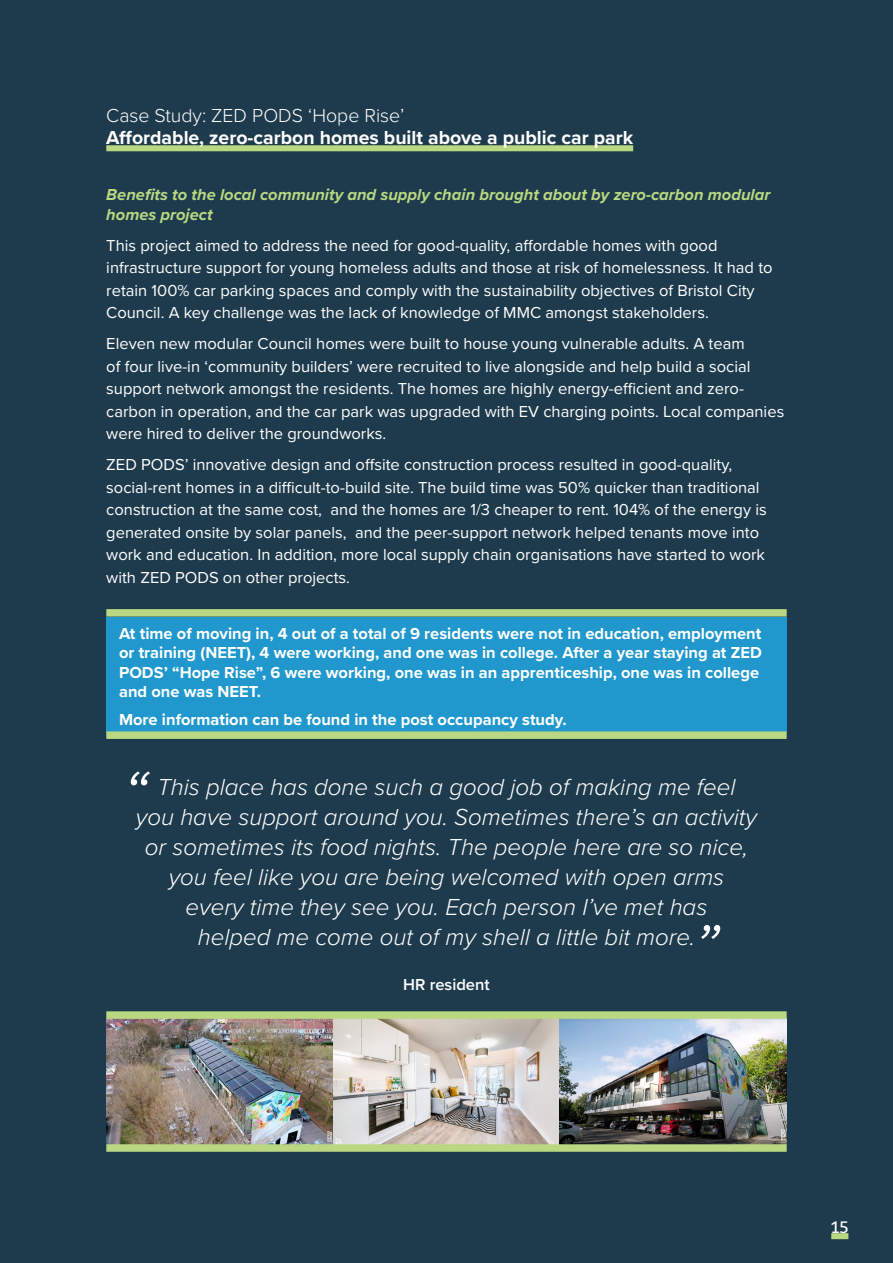
<style>
.page{position:relative;width:893px;height:1263px;background:#1e3b4d}
.page>*{position:absolute;margin:0;border:0;box-sizing:border-box;transform-origin:0 0}
.Case_Study_Quote_Mar{font:italic 300 72px "Proxima Nova";color:#fff}
.Case_Study_-_Quotati{font:italic 300 24px/30px "Proxima Nova";color:#fff;text-align:center}
.Case_Study_Heading{font:700 19.5px/22.5px "Proxima Nova";color:#fff}
.Body_Text_-_White{font:16.5px/22.5px "Proxima Nova";color:#fff}
.Case_Study_Key_Stats{font:700 16.5px/19.5px "Proxima Nova";color:#fff}
.Case_Study_Strap_Lin{font:italic 700 16.5px/19.5px "Proxima Nova";color:#b9d881}
.Case_Study_-_Quotee{font:600 16.5px "Proxima Nova";color:#fff}
.t1{font:16.5px "Bitter";color:#fff}
.s1{font-weight:300}
</style>
<div class="page">
<div style="left:831px;top:1233px;width:17px;height:6px;background:#b9d881"></div>
<img style="left:106px;top:1019px;width:681px;height:125px">
<div style="left:106px;top:145px;width:527px;height:6px;background:#b9d881"></div>
<div style="left:106px;top:617px;width:681px;height:88px;background:#2098cd"></div>
<div style="left:106px;top:704px;width:681px;height:29px;background:#2098cd"></div>
<div style="left:106px;top:609px;width:681px;height:8px;background:#b9d881"></div>
<div style="left:106px;top:731px;width:681px;height:8px;background:#b9d881"></div>
<div style="left:106px;top:1011px;width:681px;height:8px;background:#b9d881"></div>
<div style="left:106px;top:1144px;width:681px;height:8px;background:#b9d881"></div>
<p class="Case_Study_Heading" style="left:106px;top:104px;width:528px"><span class="s1">Case Study: ZED PODS ‘Hope Rise’<br></span>Affordable, zero-carbon homes built above a public car park</p>
<p class="Case_Study_Strap_Lin" style="left:106px;top:185px;width:665px">Benefits to the local community and supply chain brought about by zero-carbon modular homes project</p>
<p class="Body_Text_-_White" style="left:106px;top:233px;width:668px">This project aimed to address the need for good-quality, affordable homes with good infrastructure support for young homeless adults and those at risk of homelessness. It had to retain 100% car parking spaces and comply with the sustainability objectives of Bristol City Council. A key challenge was the lack of knowledge of MMC amongst stakeholders.</p>
<p class="Body_Text_-_White" style="left:106px;top:332px;width:679px">Eleven new modular Council homes were built to house young vulnerable adults. A team<br>of four live-in ‘community builders’ were recruited to live alongside and help build a social support network amongst the residents. The homes are highly energy-efficient and zero&shy;carbon in operation, and the car park was upgraded with EV charging points. Local companies were hired to deliver the groundworks.</p>
<p class="Body_Text_-_White" style="left:106px;top:453px;width:662px">ZED PODS’ innovative design and offsite construction process resulted in good-quality, social-rent homes in a difficult-to-build site. The build time was 50% quicker than traditional construction at the same cost, and the homes are 1/3 cheaper to rent. 104% of the energy is generated onsite by solar panels, and the peer-support network helped tenants move into work and education. In addition, more local supply chain organisations have started to work with ZED PODS on other projects.</p>
<p class="Case_Study_Key_Stats" style="left:119px;top:623px;width:644px">At time of moving in, 4 out of a total of 9 residents were not in education, employment or training (NEET), 4 were working, and one was in college. After a year staying at ZED PODS’ “Hope Rise”, 6 were working, one was in an apprenticeship, one was in college and one was NEET.</p>
<p class="Case_Study_Key_Stats" style="left:119px;top:710px;width:449px">More information can be found in the post occupancy study.</p>
<p class="Case_Study_Quote_Mar" style="left:122px;top:742px;width:27px">“</p>
<p class="Case_Study_-_Quotati" style="left:136px;top:770px;width:623px">This place has done such a good job of making me feel you have support around you. Sometimes there’s an activity or sometimes its food nights. The people here are so nice, you feel like you are being welcomed with open arms<br>every time they see you. Each person I’ve met has<br>helped me come out of my shell a little bit more.</p>
<p class="Case_Study_-_Quotee" style="left:403px;top:972px;width:88px">HR resident</p>
<p class="Case_Study_Quote_Mar" style="left:693px;top:896px;width:27px">”</p>
<p class="t1" style="left:831px;top:1217px;width:19px">15</p>
</div>
